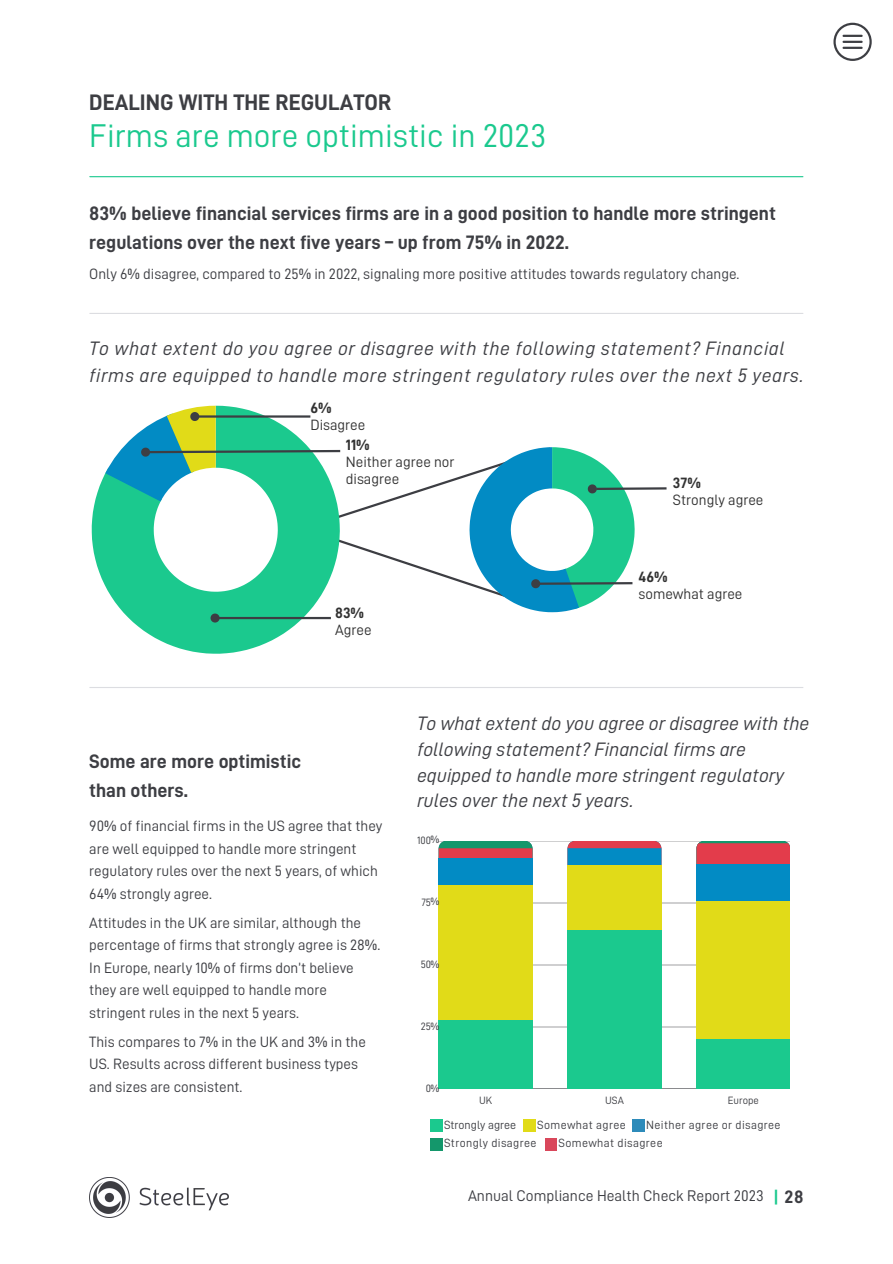
<style>
.page{position:relative;width:893px;height:1264px;background:#fff}
.page>*{position:absolute;margin:0;border:0;box-sizing:border-box;transform-origin:0 0}
.t1{font:33px "D DIN";color:#1bc98e}
.t2{font:22.5px "D DIN Bold";color:#3d3e43}
.t3{font:19.5px/25.8px "D DIN Italic";letter-spacing:.015em;color:#3d3e43}
.t4{font:19.5px/29px "D DIN Bold";color:#3d3e43}
.t5{font:15.45px "D DIN";color:#3d3e43}
.t6{font:15px/22.5px "D DIN";color:#3d3e43}
.t7{font:15px/16.8px "D DIN";color:#323232}
.t8{font:15px "D DIN Bold";color:#323232}
.t9{font:12px "D DIN";letter-spacing:.03em;color:#3d3e43}
.t10{font:12px "D DIN";color:#3d3e43}
.t11{font:10.65px "D DIN";color:#3d3e43}
.s1{font-family:"D DIN Bold";font-size:18px;color:#1bc98e}
.s2{font-family:"D DIN Bold";font-size:18px}
</style>
<div class="page">
<hr style="left:90px;top:313px;width:712px;height:1px;background:#dcdde1">
<svg style="left:92px;top:474px;width:204px;height:179px;fill:#1bc98e"></svg>
<hr style="left:438px;top:840px;width:352px;height:1px;background:#3d3e43">
<hr style="left:438px;top:902px;width:352px;height:1px;background:#3d3e43">
<hr style="left:438px;top:964px;width:352px;height:1px;background:#3d3e43">
<hr style="left:438px;top:1026px;width:352px;height:1px;background:#3d3e43">
<hr style="left:438px;top:1088px;width:352px;height:1px;background:#3d3e43">
<svg style="left:438px;top:840px;width:94px;height:18px;background:#936d64"></svg>
<svg style="left:696px;top:840px;width:94px;height:24px;background:#d14e57"></svg>
<div style="left:438px;top:858px;width:94px;height:230px;background:#028bc4"></div>
<svg style="left:567px;top:840px;width:94px;height:25px;background:#4d7aa4"></svg>
<div style="left:696px;top:864px;width:94px;height:224px;background:#028bc4"></div>
<div style="left:438px;top:885px;width:94px;height:203px;background:#e1db18"></div>
<div style="left:567px;top:865px;width:94px;height:223px;background:#e1db18"></div>
<div style="left:696px;top:901px;width:94px;height:187px;background:#e1db18"></div>
<div style="left:438px;top:1020px;width:94px;height:68px;background:#1bc98e"></div>
<div style="left:567px;top:930px;width:94px;height:158px;background:#1bc98e"></div>
<div style="left:696px;top:1039px;width:94px;height:49px;background:#1bc98e"></div>
<hr style="left:90px;top:687px;width:712px;height:1px;background:#dcdde1">
<svg style="left:105px;top:405px;width:562px;height:219px"></svg>
<div style="left:430px;top:1119px;width:12px;height:12px;background:#1bc98e"></div>
<div style="left:523px;top:1119px;width:12px;height:12px;background:#e1db18"></div>
<div style="left:632px;top:1119px;width:12px;height:12px;background:#2d8bba"></div>
<div style="left:545px;top:1138px;width:11px;height:12px;background:#d9475b"></div>
<div style="left:430px;top:1138px;width:12px;height:12px;background:#14976b"></div>
<img style="left:89px;top:1177px;width:140px;height:40px">
<hr style="left:90px;top:176px;width:712px;height:1px;background:#1bc98e">
<svg style="left:833px;top:23px;width:38px;height:38px"></svg>
<hr style="left:842px;top:35px;width:20px;height:2px;background:#3d3e43">
<hr style="left:842px;top:41px;width:20px;height:2px;background:#3d3e43">
<hr style="left:842px;top:47px;width:20px;height:2px;background:#3d3e43">
<h2 class="t2" style="left:89px;top:92px;width:304px">DEALING WITH THE REGULATOR</h2>
<h1 class="t1" style="left:89px;top:120px;width:458px">Firms are more optimistic in 2023</h1>
<h3 class="t4" style="left:89px;top:199px;width:688px">83% believe financial services firms are in a good position to handle more stringent regulations over the next five years – up from 75% in 2022.</h3>
<p class="t6" style="left:89px;top:263px;width:651px">Only 6% disagree, compared to 25% in 2022, signaling more positive attitudes towards regulatory change.</p>
<h3 class="t3" style="left:89px;top:335px;width:716px;line-height:27px">To what extent do you agree or disagree with the following statement? Financial firms are equipped to handle more stringent regulatory rules over the next 5 years.</h3>
<p class="t8" style="left:310px;top:400px;width:23px">6%</p>
<p class="t7" style="left:310px;top:416px;width:56px">Disagree</p>
<p class="t8" style="left:346px;top:437px;width:25px">11%</p>
<p class="t7" style="left:346px;top:453px;width:110px">Neither agree nor disagree</p>
<p class="t8" style="left:335px;top:605px;width:30px">83%</p>
<p class="t7" style="left:335px;top:621px;width:38px">Agree</p>
<p class="t8" style="left:673px;top:476px;width:29px">37%</p>
<p class="t7" style="left:673px;top:492px;width:92px">Strongly agree</p>
<p class="t8" style="left:638px;top:569px;width:31px">46%</p>
<p class="t7" style="left:638px;top:585px;width:105px">somewhat agree</p>
<h3 class="t4" style="left:89px;top:747px;width:213px">Some are more optimistic than others.</h3>
<p class="t6" style="left:89px;top:814px;width:295px">90% of financial firms in the US agree that they are well equipped to handle more stringent regulatory rules over the next 5 years, of which 64% strongly agree.</p>
<p class="t6" style="left:89px;top:911px;width:292px">Attitudes in the UK are similar, although the percentage of firms that strongly agree is 28%.<br>In Europe, nearly 10% of firms don’t believe they are well equipped to handle more stringent rules in the next 5 years.</p>
<p class="t6" style="left:89px;top:1030px;width:278px">This compares to 7% in the UK and 3% in the<br>US. Results across different business types and sizes are consistent.</p>
<h3 class="t3" style="left:417px;top:710px;width:394px">To what extent do you agree or disagree with the following statement? Financial firms are equipped to handle more stringent regulatory rules over the next 5 years.</h3>
<p class="t11" style="left:430px;top:834px;width:10px">%</p>
<p class="t11" style="left:417px;top:835px;width:15px">100</p>
<p class="t11" style="left:421px;top:897px;width:19px">75%</p>
<p class="t11" style="left:420px;top:959px;width:20px">50%</p>
<p class="t11" style="left:421px;top:1021px;width:20px">25%</p>
<p class="t11" style="left:426px;top:1082px;width:15px">0%</p>
<p class="t11" style="left:479px;top:1094px;width:15px">UK</p>
<p class="t11" style="left:605px;top:1094px;width:20px">USA</p>
<p class="t11" style="left:727px;top:1094px;width:33px">Europe</p>
<p class="t10" style="left:444px;top:1118px;width:74px">Strongly agree</p>
<p class="t9" style="left:537px;top:1118px;width:90px">Somewhat agree</p>
<p class="t9" style="left:646px;top:1118px;width:136px">Neither agree or disagree</p>
<p class="t9" style="left:444px;top:1137px;width:94px">Strongly disagree</p>
<p class="t9" style="left:558px;top:1137px;width:106px">Somewhat disagree</p>
<p class="t5" style="left:468px;top:1188px;width:337px">Annual Compliance Health Check Report 2023 <span class="s1">|</span> <span class="s2">28</span></p>
</div>
